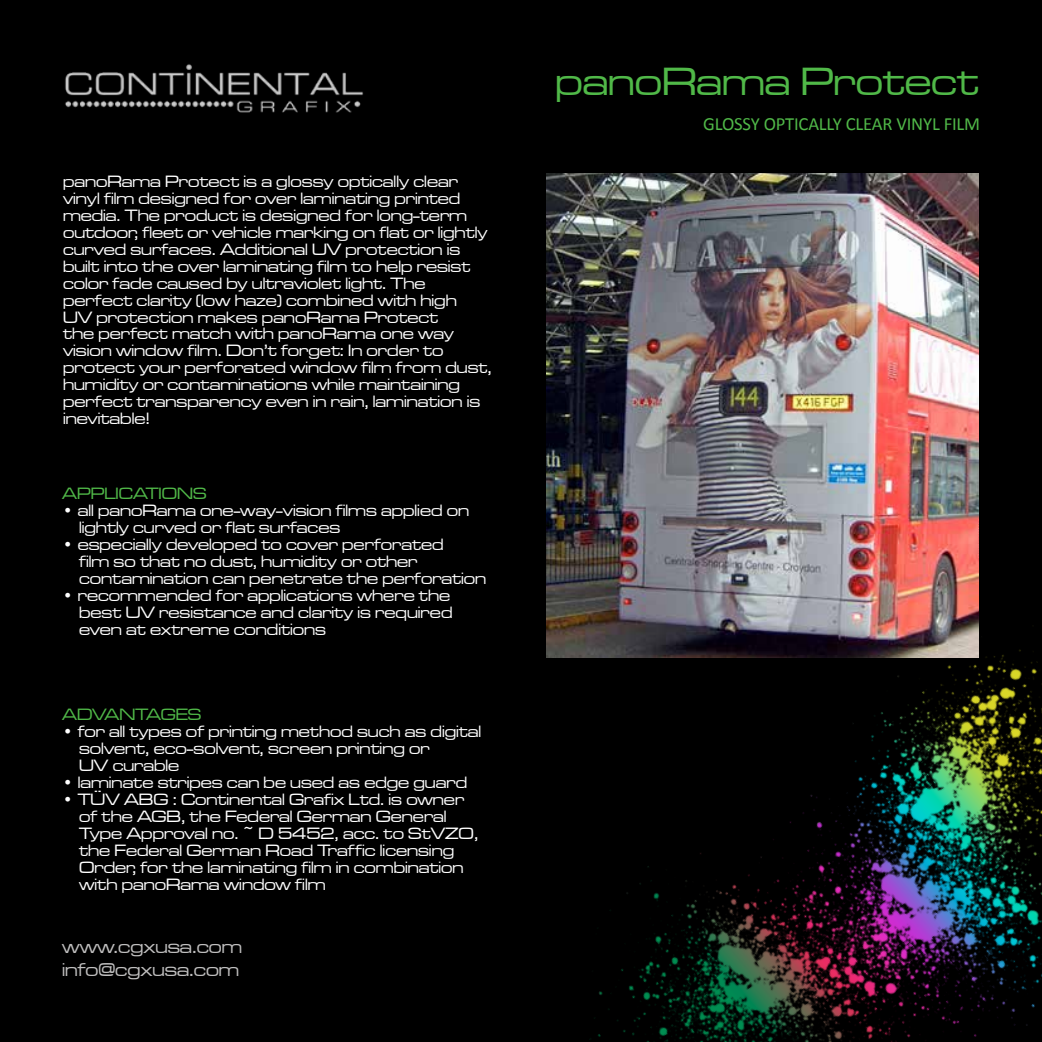
<style>
.page{position:relative;width:1042px;height:1042px;background:#000}
.page>*{position:absolute;margin:0;border:0;box-sizing:border-box;transform-origin:0 0}
.t1{font:40.6px "Microgramma D Medi Exte";color:#50b848}
.t2{font:19.25px/23.1px "Microgramma D Medi Exte";color:#c0bfbf}
.t3{font:18.72px "Calibri";letter-spacing:-.01em;color:#50b848}
.t4{font:16.97px/17px "Microgramma D Medi Exte";color:#fff}
.t5{font:16.97px "Microgramma D Medi Exte";color:#50b848}
</style>
<div class="page">
<img style="left:589px;top:649px;width:453px;height:393px">
<img style="left:65px;top:64px;width:299px;height:49px">
<img style="left:547px;top:174px;width:432px;height:484px">
<p class="t4" style="left:63px;top:172px;width:430px">panoRama Protect is a glossy optically clear vinyl film designed for over laminating printed media. The product is designed for long-term outdoor, fleet or vehicle marking on flat or lightly curved surfaces. Additional UV protection is built into the over laminating film to help resist color fade caused by ultraviolet light. The perfect clarity (low haze) combined with high<br>UV protection makes panoRama Protect<br>the perfect match with panoRama one way vision window film. Don’t forget: In order to protect your perforated window film from dust, humidity or contaminations while maintaining perfect transparency even in rain, lamination is inevitable!</p>
<p class="t5" style="left:62px;top:483px;width:146px">APPLICATIONS</p>
<p class="t4" style="left:79px;top:502px;width:391px;text-indent:-17px">• all panoRama one-way-vision films applied on lightly curved or flat surfaces</p>
<p class="t4" style="left:79px;top:535px;width:409px;text-indent:-17px">• especially developed to cover perforated<br>film so that no dust, humidity or other contamination can penetrate the perforation</p>
<p class="t4" style="left:79px;top:586px;width:375px;text-indent:-17px">• recommended for applications where the best UV resistance and clarity is required even at extreme conditions</p>
<p class="t5" style="left:62px;top:704px;width:141px">ADVANTAGES</p>
<p class="t4" style="left:79px;top:723px;width:404px;text-indent:-17px">• for all types of printing method such as digital solvent, eco-solvent, screen printing or<br>UV curable</p>
<p class="t4" style="left:62px;top:773px;width:406px">• laminate stripes can be used as edge guard</p>
<p class="t4" style="left:79px;top:790px;width:401px;text-indent:-17px">• TÜV ABG : Continental Grafix Ltd. is owner of the AGB, the Federal German General Type Approval no. ~ D 5452, acc. to StVZO, the Federal German Road Traffic licensing Order, for the laminating film in combination with panoRama window film</p>
<p class="t2" style="left:62px;top:934px;width:181px">www.cgxusa.com info@cgxusa.com</p>
<h1 class="t1" style="left:555px;top:55px;width:425px">panoRama Protect</h1>
<p class="t3" style="left:703px;top:112px;width:278px">GLOSSY OPTICALLY CLEAR VINYL FILM</p>
</div>
